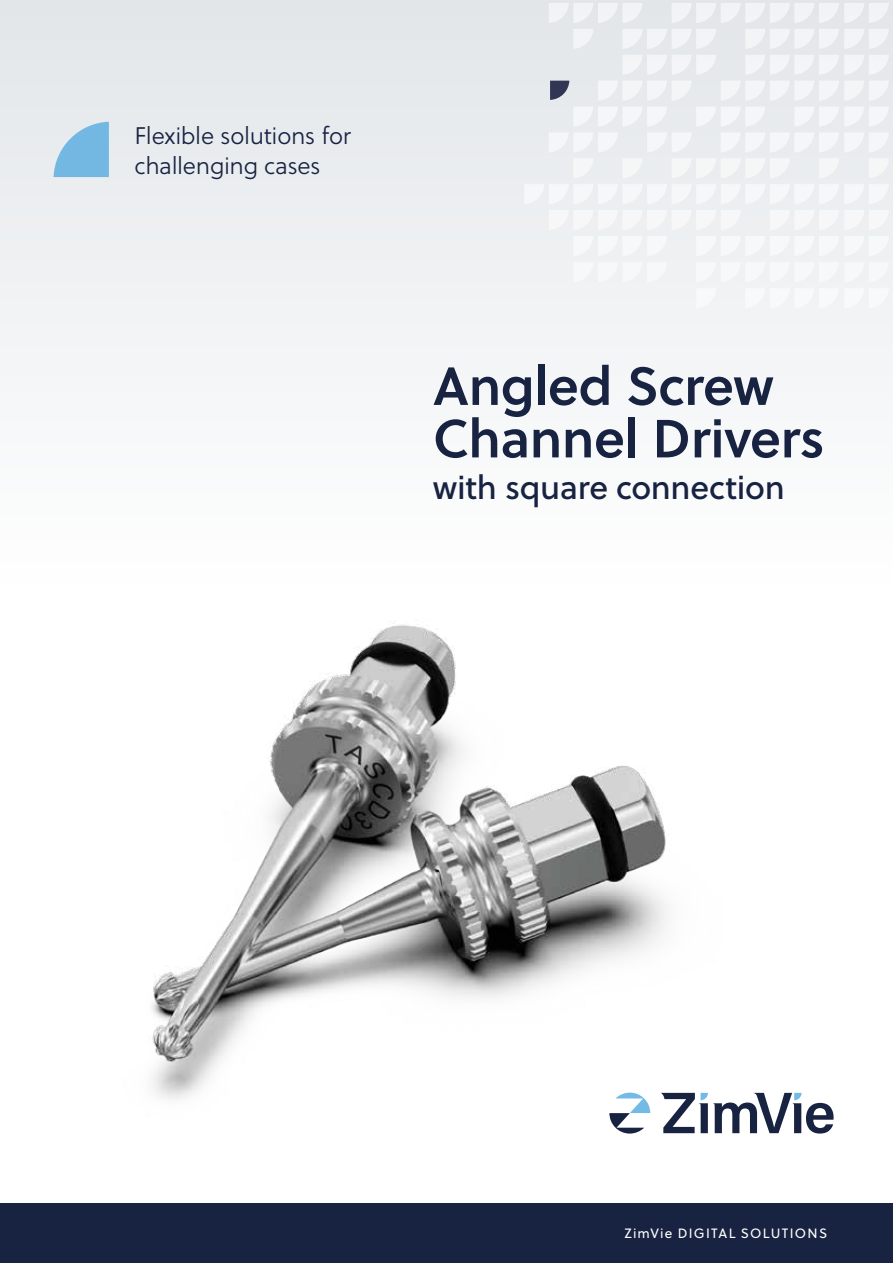
<style>
.page{position:relative;width:893px;height:1263px;background:#fff}
.page>*{position:absolute;margin:0;border:0;box-sizing:border-box;transform-origin:0 0}
.t1{font:53.55px/52.5px "Soleil Sb";letter-spacing:-.01em;color:#182342}
.t2{font:33px "Soleil Bk";letter-spacing:-.01em;color:#182342}
.t3{font:24px/30px "Soleil Lt";letter-spacing:-.01em;color:#182342}
.t4{font:13.5px "Soleil";letter-spacing:.095em;color:#fff}
</style>
<div class="page">
<div style="left:0;top:0;width:893px;height:1178px;background:#eff1f2"></div>
<svg style="left:54px;top:122px;width:55px;height:55px"></svg>
<svg style="left:550px;top:81px;width:19px;height:19px"></svg>
<svg style="left:568px;top:3px;width:74px;height:8px"></svg>
<svg style="left:690px;top:3px;width:199px;height:8px"></svg>
<div style="left:746px;top:289px;width:142px;height:19px;background:#f8f9fa"></div>
<img style="left:0;top:445px;width:893px;height:818px">
<p class="t3" style="left:135px;top:121px;width:218px">Flexible solutions for challenging cases</p>
<h1 class="t1" style="left:433px;top:361px;width:393px">Angled Screw<br>Channel Drivers</h1>
<h2 class="t2" style="left:433px;top:467px;width:353px">with square connection</h2>
<p class="t4" style="left:624px;top:1225px;width:204px">ZimVie DIGITAL SOLUTIONS</p>
</div>
